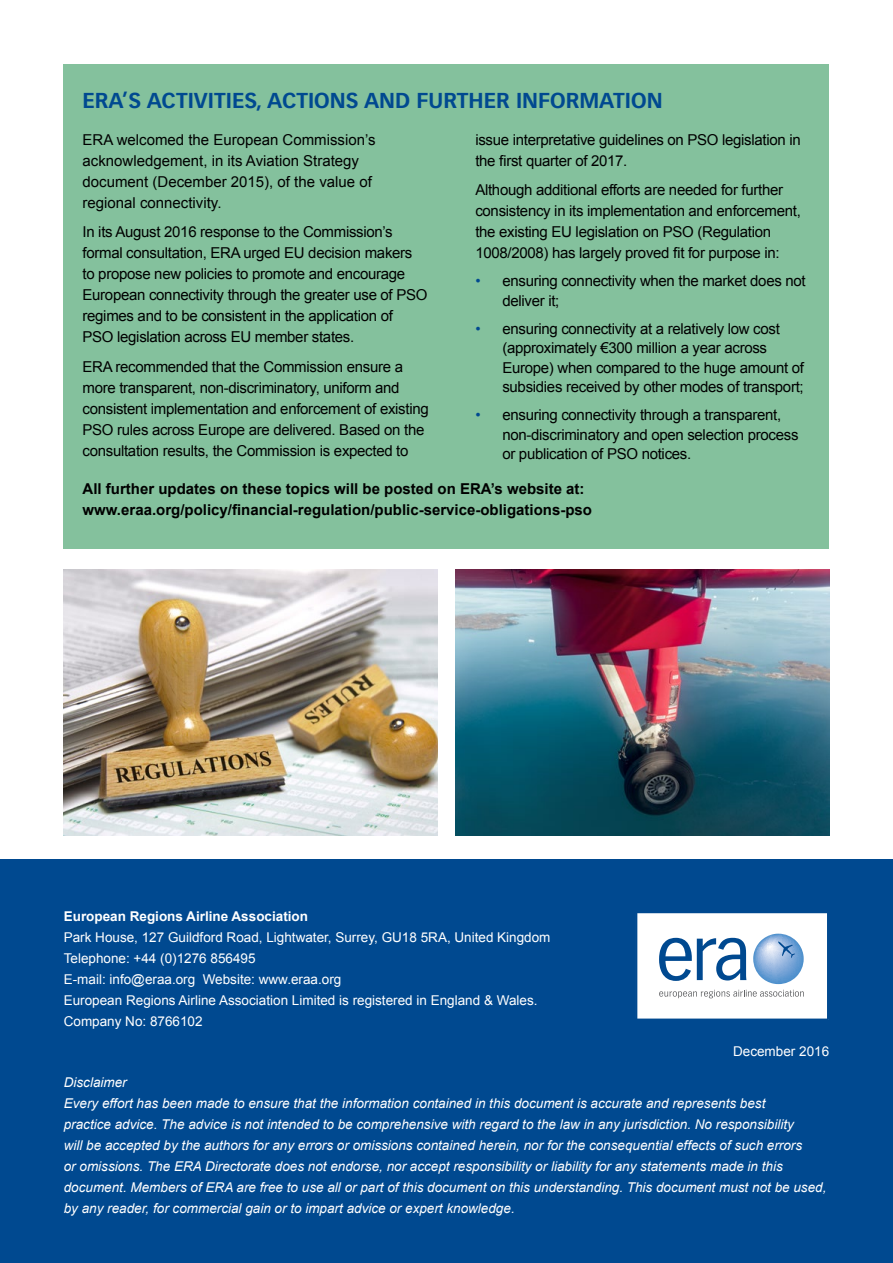
<style>
.page{position:relative;width:893px;height:1263px;background:#fff}
.page>*{position:absolute;margin:0;border:0;box-sizing:border-box;transform-origin:0 0}
.t1{font:700 21px "Vectora LH";color:#004990}
.t2{font:15px/21px "Arial";letter-spacing:-.02em;color:#000}
.t3{font:700 15px/21px "Arial";color:#000}
.t4{font:15px/21px "Arial";color:#000}
.t5{font:italic 13.5px/21px "Arial";color:#fff}
.t6{font:13.5px/21px "Arial";color:#fff}
.t7{font:700 13.5px "Arial";color:#fff}
.s1{color:#004990}
</style>
<div class="page">
<div style="left:64px;top:64px;width:765px;height:485px;background:#84c19d"></div>
<div style="left:0;top:859px;width:893px;height:404px;background:#004990"></div>
<svg style="left:637px;top:913px;width:192px;height:107px;background:#d6e1ed"></svg>
<img style="left:64px;top:570px;width:374px;height:266px">
<img style="left:455px;top:570px;width:374px;height:266px">
<h1 class="t1" style="left:83px;top:88px;width:582px">ERA’S ACTIVITIES, ACTIONS AND FURTHER INFORMATION</h1>
<p class="t4" style="left:83px;top:129px;width:295px">ERA welcomed the European Commission’s acknowledgement, in its Aviation Strategy document (December 2015), of the value of regional connectivity.</p>
<p class="t2" style="left:83px;top:222px;width:346px">In its August 2016 response to the Commission’s formal consultation, ERA urged EU decision makers to propose new policies to promote and encourage European connectivity through the greater use of PSO regimes and to be consistent in the application of PSO legislation across EU member states.</p>
<p class="t2" style="left:83px;top:356px;width:348px">ERA recommended that the Commission ensure a more transparent, non-discriminatory, uniform and consistent implementation and enforcement of existing PSO rules across Europe are delivered. Based on the consultation results, the Commission is expected to</p>
<p class="t2" style="left:475px;top:129px;width:327px">issue interpretative guidelines on PSO legislation in the first quarter of 2017.</p>
<p class="t2" style="left:475px;top:180px;width:327px">Although additional efforts are needed for further consistency in its implementation and enforcement, the existing EU legislation on PSO (Regulation 1008/2008) has largely proved fit for purpose in:</p>
<p class="t2" style="left:502px;top:271px;width:305px;line-height:19.5px;text-indent:-27px"><span class="s1">•</span> ensuring connectivity when the market does not deliver it;</p>
<p class="t2" style="left:502px;top:319px;width:303px;line-height:19.5px;text-indent:-27px"><span class="s1">•</span> ensuring connectivity at a relatively low cost (approximately €300 million a year across Europe) when compared to the huge amount of subsidies received by other modes of transport;</p>
<p class="t2" style="left:502px;top:406px;width:298px;line-height:19.5px;text-indent:-27px"><span class="s1">•</span> ensuring connectivity through a transparent, non-discriminatory and open selection process or publication of PSO notices.</p>
<p class="t3" style="left:83px;top:478px;width:511px">All further updates on these topics will be posted on ERA’s website at: www.eraa.org/policy/financial-regulation/public-service-obligations-pso</p>
<p class="t7" style="left:64px;top:907px;width:246px">European Regions Airline Association</p>
<p class="t6" style="left:64px;top:927px;width:488px">Park House, 127 Guildford Road, Lightwater, Surrey, GU18 5RA, United Kingdom Telephone: +44 (0)1276 856495<br>E-mail: info@eraa.org Website: www.eraa.org<br>European Regions Airline Association Limited is registered in England &amp; Wales.<br>Company No: 8766102</p>
<p class="t6" style="left:733px;top:1040px;width:98px">December 2016</p>
<p class="t5" style="left:64px;top:1071px;width:764px">Disclaimer<br>Every effort has been made to ensure that the information contained in this document is accurate and represents best<br>practice advice. The advice is not intended to be comprehensive with regard to the law in any jurisdiction. No responsibility<br>will be accepted by the authors for any errors or omissions contained herein, nor for the consequential effects of such errors<br>or omissions. The ERA Directorate does not endorse, nor accept responsibility or liability for any statements made in this document. Members of ERA are free to use all or part of this document on this understanding. This document must not be used, by any reader, for commercial gain or to impart advice or expert knowledge.</p>
</div>
